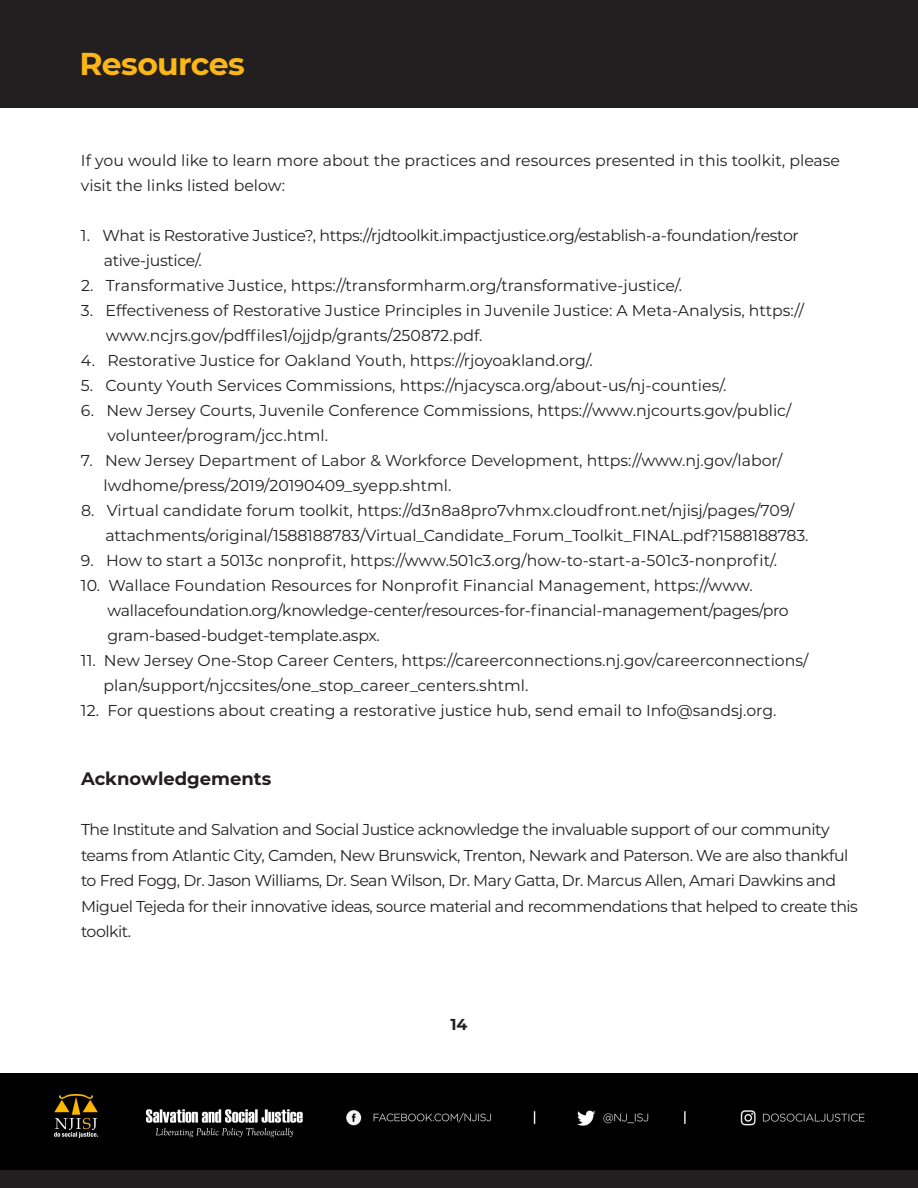
<style>
.page{position:relative;width:918px;height:1188px;background:#fff}
.page>*{position:absolute;margin:0;border:0;box-sizing:border-box;transform-origin:0 0}
.t1{font:700 31.5px "Montserrat";letter-spacing:-.025em;color:#fcb615}
.t2{font:700 18px "Montserrat";color:#231f20}
.t3{font:15.75px/25px "Montserrat";letter-spacing:-.01em;color:#231f20}
.t4{font:15.75px/25.5px "Montserrat";letter-spacing:-.03em;color:#231f20}
.t5{font:700 15.75px "Montserrat";color:#231f20}
</style>
<div class="page">
<div style="left:0;top:1152px;width:918px;height:36px;background:#231f20"></div>
<div style="left:0;top:0;width:918px;height:108px;background:#231f20"></div>
<div style="left:0;top:1074px;width:918px;height:95px;background:#000"></div>
<p class="t1" style="left:80px;top:41px;width:167px">Resources</p>
<p class="t3" style="left:81px;top:147px;width:761px;line-height:25.5px">If you would like to learn more about the practices and resources presented in this toolkit, please visit the links listed below:</p>
<p class="t3" style="left:104px;top:222px;width:697px;text-indent:-23px">1. What is Restorative Justice?, https://rjdtoolkit.impactjustice.org/establish-a-foundation/restor ative-justice/.</p>
<p class="t3" style="left:81px;top:272px;width:603px">2. Transformative Justice, https://transformharm.org/transformative-justice/.</p>
<p class="t3" style="left:106px;top:297px;width:700px;text-indent:-25px">3. Effectiveness of Restorative Justice Principles in Juvenile Justice: A Meta-Analysis, https:// www.ncjrs.gov/pdffiles1/ojjdp/grants/250872.pdf.</p>
<p class="t3" style="left:81px;top:347px;width:513px">4. Restorative Justice for Oakland Youth, https://rjoyoakland.org/.</p>
<p class="t3" style="left:81px;top:372px;width:647px">5. County Youth Services Commissions, https://njacysca.org/about-us/nj-counties/.</p>
<p class="t3" style="left:108px;top:397px;width:685px;text-indent:-27px">6. New Jersey Courts, Juvenile Conference Commissions, https://www.njcourts.gov/public/ volunteer/program/jcc.html.</p>
<p class="t3" style="left:104px;top:447px;width:681px;text-indent:-23px">7. New Jersey Department of Labor &amp; Workforce Development, https://www.nj.gov/labor/ lwdhome/press/2019/20190409_syepp.shtml.</p>
<p class="t3" style="left:105px;top:497px;width:705px;text-indent:-24px">8. Virtual candidate forum toolkit, https://d3n8a8pro7vhmx.cloudfront.net/njisj/pages/709/ attachments/original/1588188783/Virtual_Candidate_Forum_Toolkit_FINAL.pdf?1588188783.</p>
<p class="t3" style="left:81px;top:547px;width:698px">9. How to start a 5013c nonprofit, https://www.501c3.org/how-to-start-a-501c3-nonprofit/.</p>
<p class="t3" style="left:107px;top:572px;width:683px;text-indent:-26px">10. Wallace Foundation Resources for Nonprofit Financial Management, https://www. wallacefoundation.org/knowledge-center/resources-for-financial-management/pages/pro gram-based-budget-template.aspx.</p>
<p class="t3" style="left:104px;top:647px;width:706px;text-indent:-23px">11. New Jersey One-Stop Career Centers, https://careerconnections.nj.gov/careerconnections/ plan/support/njccsites/one_stop_career_centers.shtml.</p>
<p class="t3" style="left:81px;top:697px;width:697px">12. For questions about creating a restorative justice hub, send email to Info@sandsj.org.</p>
<p class="t2" style="left:81px;top:765px;width:192px">Acknowledgements</p>
<p class="t4" style="left:81px;top:816px;width:779px">The Institute and Salvation and Social Justice acknowledge the invaluable support of our community teams from Atlantic City, Camden, New Brunswick, Trenton, Newark and Paterson. We are also thankful to Fred Fogg, Dr. Jason Williams, Dr. Sean Wilson, Dr. Mary Gatta, Dr. Marcus Allen, Amari Dawkins and Miguel Tejeda for their innovative ideas, source material and recommendations that helped to create this toolkit.</p>
<p class="t5" style="left:450px;top:1013px;width:19px">14</p>
</div>
